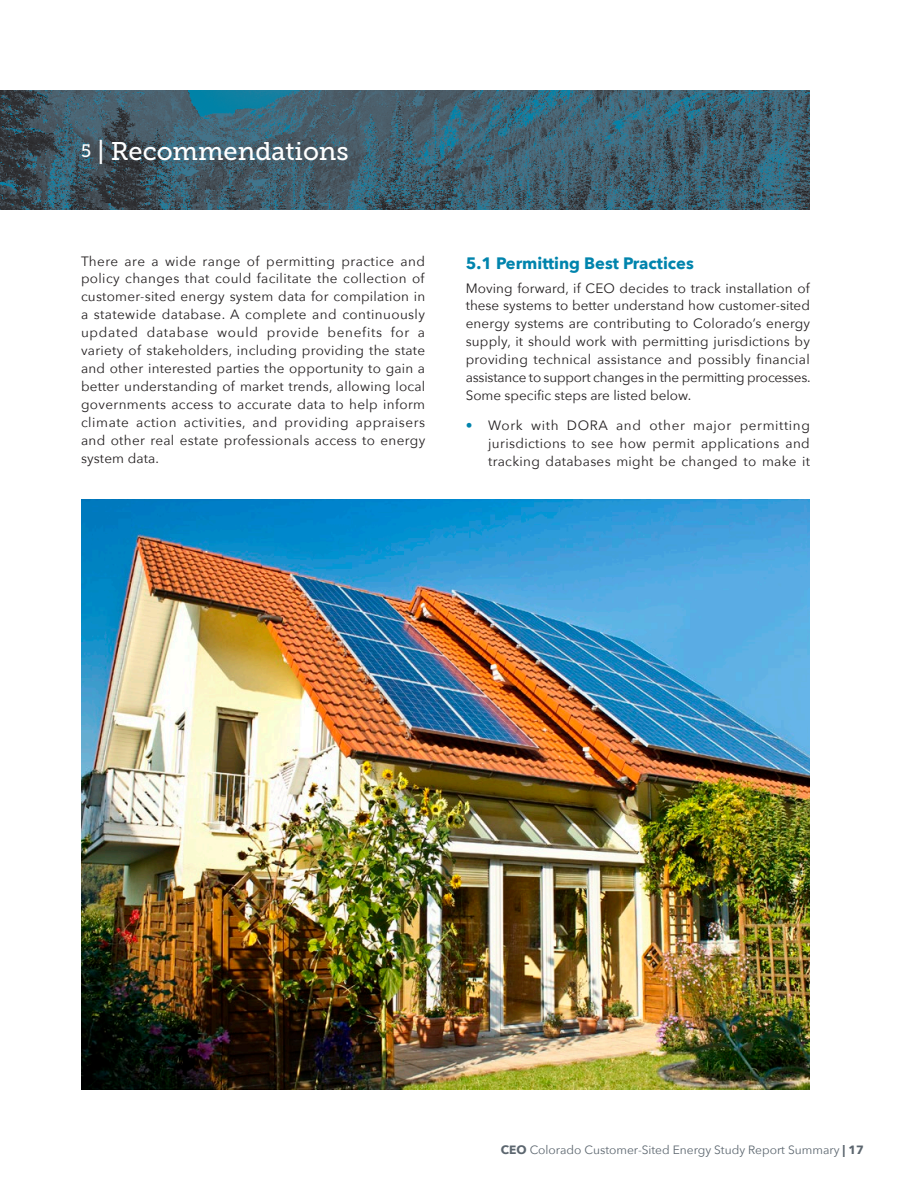
<style>
.page{position:relative;width:918px;height:1188px;background:#fff}
.page>*{position:absolute;margin:0;border:0;box-sizing:border-box;transform-origin:0 0}
.t1{font:25.5px "Museo Slab 500";color:#fff}
.t2{font:700 16.5px "Avenir Next";color:#0084ad}
.t3{font:13.5px/18px "Avenir Next";letter-spacing:.02em;color:#231f20;text-align:justify}
.t4{font:12px "Avenir Next";color:#5c666f}
.s1{font-size:18px}
.s2{color:#0084ad}
.s3{font-weight:700}
</style>
<div class="page">
<img style="left:0;top:90px;width:810px;height:120px">
<img style="left:81px;top:500px;width:729px;height:590px">
<h1 class="t1" style="left:81px;top:137px;width:269px"><span class="s1">5</span> | Recommendations</h1>
<p class="t3" style="left:81px;top:252px;width:346px">There are a wide range of permitting practice and policy changes that could facilitate the collection of customer-sited energy system data for compilation in a statewide database. A complete and continuously updated database would provide benefits for a variety of stakeholders, including providing the state and other interested parties the opportunity to gain a better understanding of market trends, allowing local governments access to accurate data to help inform climate action activities, and providing appraisers and other real estate professionals access to energy system data.</p>
<p class="t2" style="left:466px;top:253px;width:230px">5.1 Permitting Best Practices</p>
<p class="t3" style="left:466px;top:279px;width:346px">Moving forward, if CEO decides to track installation of these systems to better understand how customer-sited energy systems are contributing to Colorado’s energy supply, it should work with permitting jurisdictions by providing technical assistance and possibly financial assistance to support changes in the permitting processes.<br>Some specific steps are listed below.</p>
<p class="t3" style="left:488px;top:417px;width:323px;text-indent:-23px"><span class="s2">•</span> Work with DORA and other major permitting jurisdictions to see how permit applications and tracking databases might be changed to make it</p>
<p class="t4" style="left:501px;top:1142px;width:365px"><span class="s3">CEO</span> Colorado Customer-Sited Energy Study Report Summary <span class="s3">| 17</span></p>
</div>
